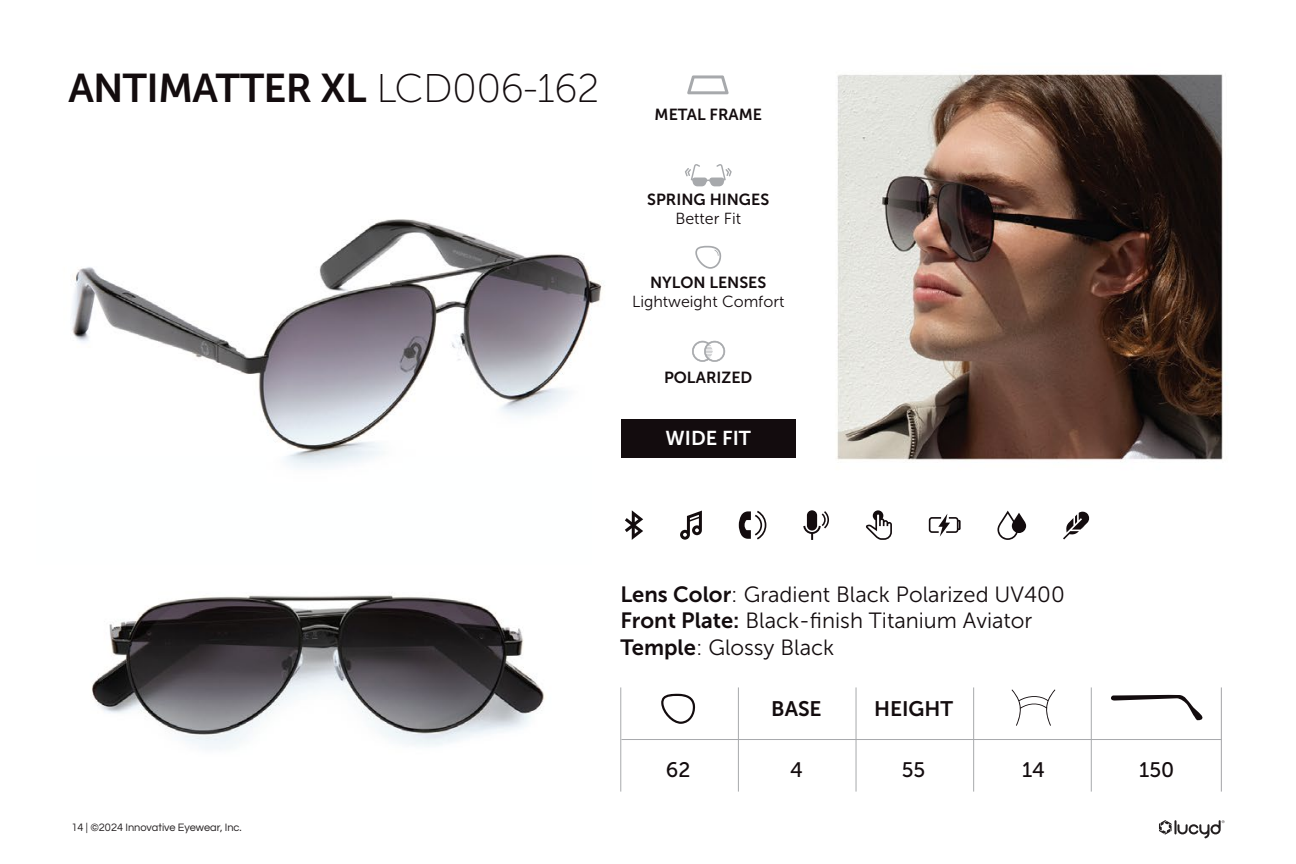
<style>
.page{position:relative;width:1296px;height:864px;background:#fff}
.page>*{position:absolute;margin:0;border:0;box-sizing:border-box;transform-origin:0 0}
.t1{font:40px "Museo Sans 700";letter-spacing:-.015em;color:#130c0e}
.t2{font:22px/26.4px "Museo Sans 300";color:#130c0e}
.t3{font:21px "Museo Sans 500";color:#130c0e}
.t4{font:21px "Museo Sans 700";color:#130c0e}
.t5{font:20px "Museo Sans 700";color:#fff}
.t6{font:16px "Museo Sans 700";color:#130c0e}
.t7{font:16px "Museo Sans 300";color:#130c0e}
.t8{font:11px "Questrial";color:#231f20}
.s1{font-family:"Museo Sans 100"}
.s2{font-family:"Museo Sans 700"}
</style>
<div class="page">
<img style="left:72px;top:70px;width:1152px;height:722px">
<svg style="left:692px;top:341px;width:33px;height:21px"></svg>
<svg style="left:687px;top:75px;width:42px;height:19px"></svg>
<div style="left:621px;top:419px;width:175px;height:39px;background:#130c0e"></div>
<svg style="left:685px;top:164px;width:47px;height:22px"></svg>
<svg style="left:695px;top:246px;width:27px;height:23px"></svg>
<hr style="left:620px;top:687px;width:1px;height:105px;background:#a7a9ac">
<hr style="left:1221px;top:687px;width:1px;height:105px;background:#a3a3a7">
<hr style="left:738px;top:687px;width:1px;height:105px;background:#a7a9ac">
<hr style="left:621px;top:739px;width:601px;height:1px;background:#a7a9ac">
<hr style="left:856px;top:687px;width:1px;height:105px;background:#a7a9ac">
<hr style="left:973px;top:687px;width:1px;height:105px;background:#a7a9ac">
<hr style="left:1091px;top:687px;width:1px;height:105px;background:#a7a9ac">
<svg style="left:1012px;top:689px;width:43px;height:37px"></svg>
<svg style="left:1109px;top:695px;width:94px;height:27px"></svg>
<svg style="left:661px;top:694px;width:35px;height:30px"></svg>
<svg style="left:997px;top:511px;width:29px;height:29px"></svg>
<svg style="left:1063px;top:511px;width:27px;height:28px"></svg>
<svg style="left:625px;top:510px;width:18px;height:30px"></svg>
<svg style="left:739px;top:511px;width:27px;height:29px"></svg>
<svg style="left:680px;top:511px;width:22px;height:29px"></svg>
<svg style="left:803px;top:511px;width:26px;height:29px"></svg>
<svg style="left:865px;top:510px;width:27px;height:30px"></svg>
<svg style="left:929px;top:514px;width:32px;height:23px"></svg>
<svg style="left:1159px;top:820px;width:66px;height:19px"></svg>
<h1 class="t1" style="left:68px;top:66px;width:533px">ANTIMATTER XL <span class="s1">LCD006-162</span></h1>
<p class="t6" style="left:655px;top:106px;width:109px">METAL FRAME</p>
<p class="t6" style="left:647px;top:191px;width:123px">SPRING HINGES</p>
<p class="t7" style="left:675px;top:210px;width:67px">Better Fit</p>
<p class="t6" style="left:650px;top:274px;width:118px">NYLON LENSES</p>
<p class="t7" style="left:632px;top:293px;width:154px">Lightweight Comfort</p>
<p class="t6" style="left:664px;top:369px;width:90px">POLARIZED</p>
<p class="t5" style="left:666px;top:427px;width:87px">WIDE FIT</p>
<p class="t8" style="left:71px;top:820px;width:172px">14 | ©2024 Innovative Eyewear, Inc.</p>
<p class="t2" style="left:620px;top:581px;width:446px"><span class="s2">Lens Color</span>: Gradient Black Polarized UV400<br><span class="s2">Front Plate:</span> Black-finish Titanium Aviator<br><span class="s2">Temple</span>: Glossy Black</p>
<p class="t4" style="left:771px;top:697px;width:52px">BASE</p>
<p class="t4" style="left:874px;top:697px;width:81px">HEIGHT</p>
<p class="t3" style="left:666px;top:758px;width:26px">62</p>
<p class="t3" style="left:790px;top:758px;width:14px">4</p>
<p class="t3" style="left:902px;top:758px;width:25px">55</p>
<p class="t3" style="left:1022px;top:758px;width:24px">14</p>
<p class="t3" style="left:1139px;top:758px;width:37px">150</p>
</div>
